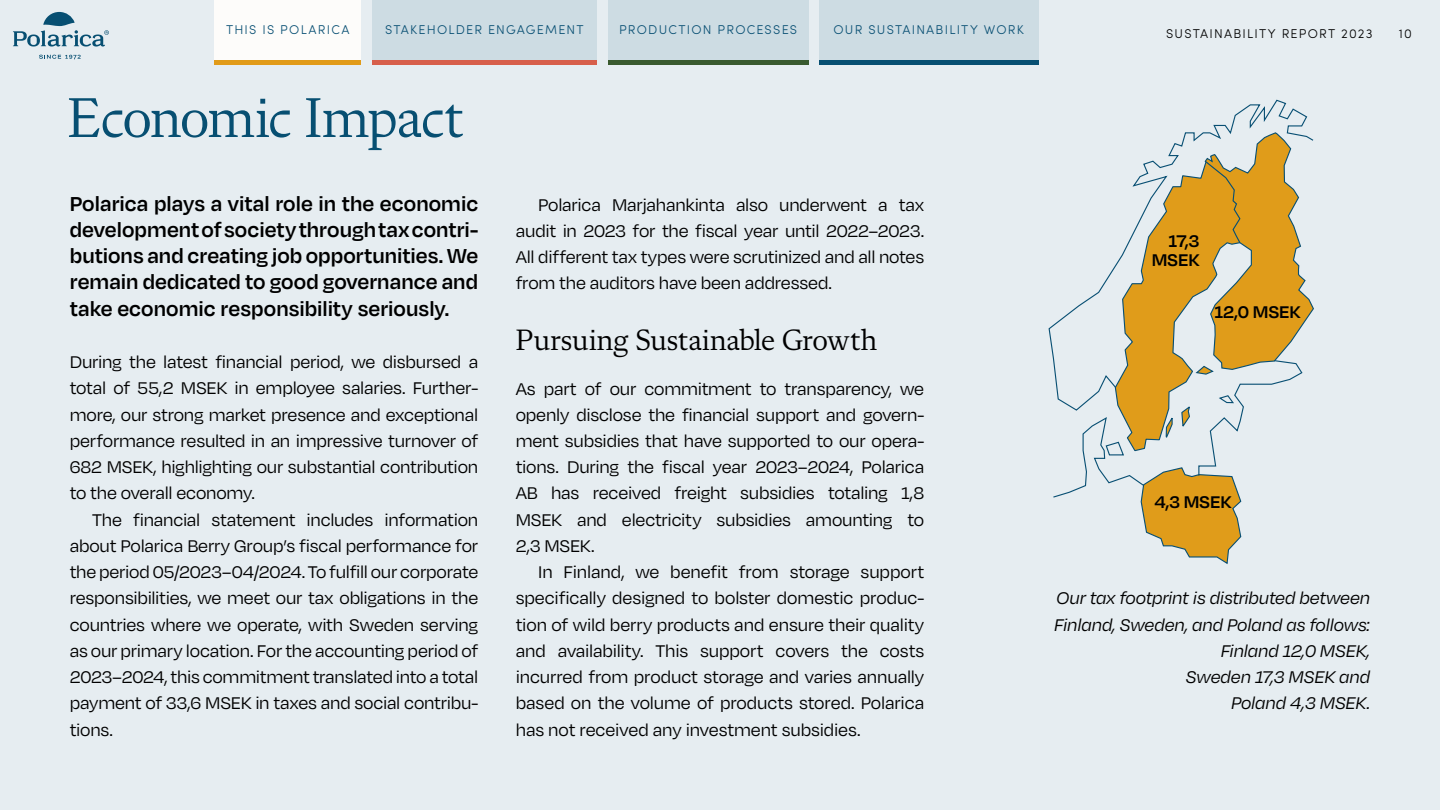
<style>
.page{position:relative;width:1440px;height:810px;background:#e6edf1}
.page>*{position:absolute;margin:0;border:0;box-sizing:border-box;transform-origin:0 0}
.t1{font:57px "Flecha S";letter-spacing:-.025em;color:#074f72}
.t2{font:30px "Flecha S";letter-spacing:-.005em;color:#000}
.t3{font:600 23.25px/26.2px "Degular";color:#000;text-align:justify}
.t4{font:19.5px/26.2px "Degular";letter-spacing:-.01em;color:#000;text-align:justify}
.t5{font:italic 19.5px/26.2px "Degular";letter-spacing:-.005em;color:#000;text-align:right}
.t6{font:600 19.5px/19.5px "Degular";letter-spacing:-.01em;color:#000;text-align:right}
.t7{font:300 12.75px "Sofia Pro";letter-spacing:.095em;color:#084f73}
.t8{font:300 12.75px "Sofia Pro";letter-spacing:.09em;color:#000}
</style>
<div class="page">
<div style="left:214px;top:59px;width:147px;height:6px;background:#e19b19"></div>
<div style="left:372px;top:59px;width:225px;height:6px;background:#d75f4b"></div>
<div style="left:608px;top:59px;width:201px;height:6px;background:#395a2f"></div>
<div style="left:819px;top:59px;width:219px;height:6px;background:#074f72"></div>
<div style="left:372px;top:0;width:225px;height:59px;background:#cddce3"></div>
<div style="left:608px;top:0;width:201px;height:59px;background:#cddce3"></div>
<div style="left:819px;top:0;width:219px;height:59px;background:#cddce3"></div>
<svg style="left:39px;top:55px;width:42px;height:4px"></svg>
<svg style="left:13px;top:12px;width:96px;height:35px"></svg>
<div style="left:214px;top:0;width:147px;height:59px;background:#fdfcfa"></div>
<svg style="left:1140px;top:498px;width:102px;height:66px"></svg>
<svg style="left:1048px;top:99px;width:260px;height:399px"></svg>
<svg style="left:1105px;top:132px;width:209px;height:324px"></svg>
<p class="t7" style="left:226px;top:21px;width:125px">THIS IS POLARICA</p>
<p class="t7" style="left:385px;top:21px;width:200px">STAKEHOLDER ENGAGEMENT</p>
<p class="t7" style="left:619px;top:21px;width:179px">PRODUCTION PROCESSES</p>
<p class="t7" style="left:833px;top:21px;width:192px">OUR SUSTAINABILITY WORK</p>
<p class="t8" style="left:1166px;top:24px;width:208px">SUSTAINABILITY REPORT 2023</p>
<p class="t8" style="left:1399px;top:24px;width:15px">10</p>
<h1 class="t1" style="left:68px;top:85px;width:398px">Economic Impact</h1>
<p class="t3" style="left:70px;top:189px;width:410px">Polarica plays a vital role in the economic development of society through tax contri&shy;butions and creating job opportunities. We remain dedicated to good governance and take economic responsibility seriously.</p>
<p class="t4" style="left:70px;top:348px;width:410px">During the latest financial period, we disbursed a total of 55,2 MSEK in employee salaries. Further&shy;more, our strong market presence and exceptional performance resulted in an impressive turnover of 682 MSEK, highlighting our substantial contribution to the overall economy.</p>
<p class="t4" style="left:70px;top:506px;width:410px;text-indent:23px">The financial statement includes information about Polarica Berry Group’s fiscal performance for the period 05/2023–04/2024. To fulfill our corporate responsibilities, we meet our tax obligations in the countries where we operate, with Sweden serving as our primary location. For the accounting period of 2023–2024, this commitment translated into a total payment of 33,6 MSEK in taxes and social contribu&shy;tions.</p>
<p class="t4" style="left:516px;top:191px;width:410px;text-indent:23px">Polarica Marjahankinta also underwent a tax audit in 2023 for the fiscal year until 2022–2023.<br>All different tax types were scrutinized and all notes from the auditors have been addressed.</p>
<h2 class="t2" style="left:516px;top:322px;width:363px">Pursuing Sustainable Growth</h2>
<p class="t4" style="left:516px;top:375px;width:410px">As part of our commitment to transparency, we openly disclose the financial support and govern&shy;ment subsidies that have supported to our opera&shy;tions. During the fiscal year 2023–2024, Polarica AB has received freight subsidies totaling 1,8<br>MSEK and electricity subsidies amounting to 2,3 MSEK.</p>
<p class="t4" style="left:516px;top:558px;width:410px;text-indent:23px">In Finland, we benefit from storage support specifically designed to bolster domestic produc&shy;tion of wild berry products and ensure their quality and availability. This support covers the costs incurred from product storage and varies annually based on the volume of products stored. Polarica has not received any investment subsidies.</p>
<p class="t6" style="left:1152px;top:230px;width:49px">17,3<br>MSEK</p>
<p class="t6" style="left:1214px;top:301px;width:88px">12,0 MSEK</p>
<p class="t6" style="left:1154px;top:491px;width:79px">4,3 MSEK</p>
<p class="t5" style="left:1054px;top:585px;width:318px">Our tax footprint is distributed between<br>Finland, Sweden, and Poland as follows:<br>Finland 12,0 MSEK,<br>Sweden 17,3 MSEK and<br>Poland 4,3 MSEK.</p>
</div>
